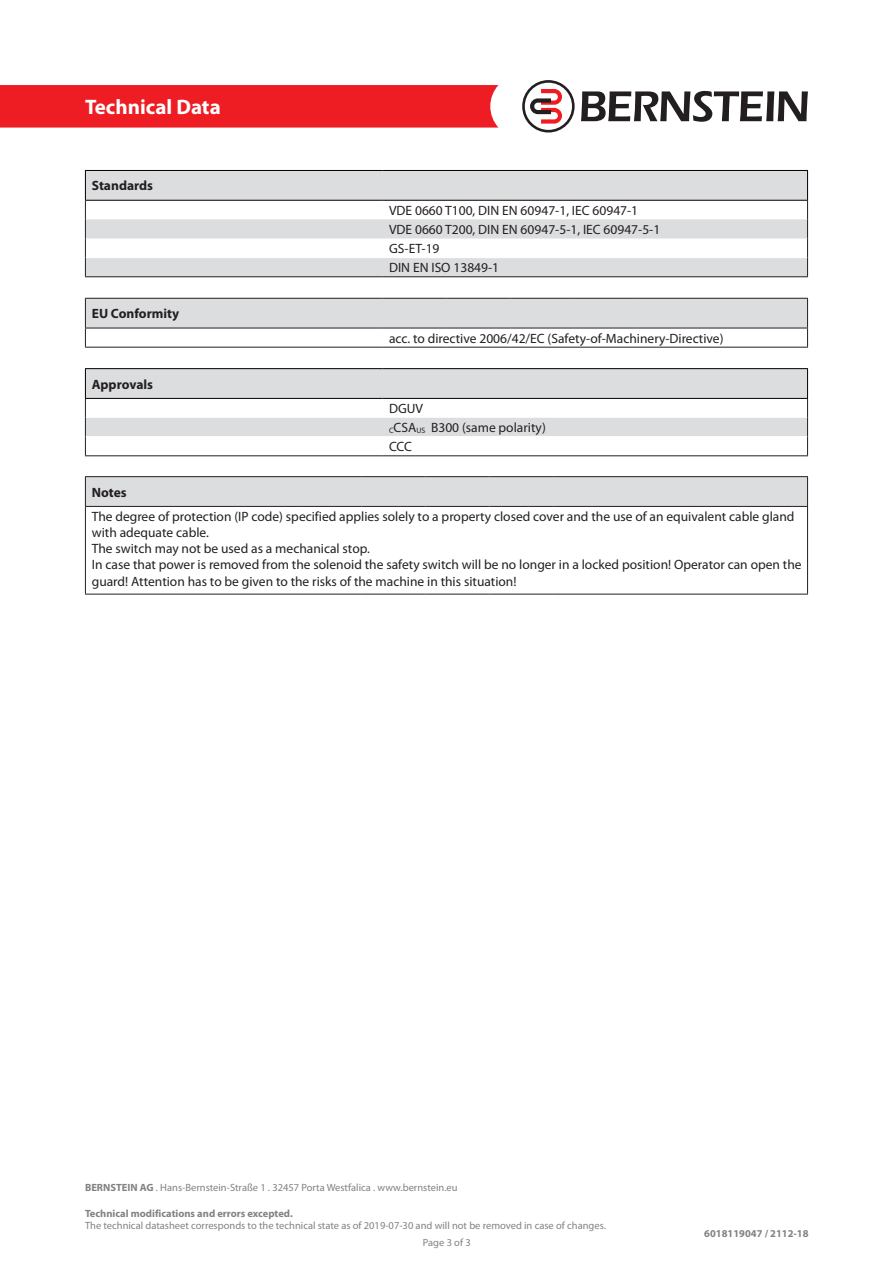
<style>
.page{position:relative;width:893px;height:1263px;background:#fff}
.page>*{position:absolute;margin:0;border:0;box-sizing:border-box;transform-origin:0 0}
.t1{font:700 21px "Myriad Pro";color:#fff}
.t2{font:13.5px/16.2px "Myriad Pro";color:#231f20}
.t3{font:700 13.5px "Myriad Pro";color:#231f20}
.t4{font:10.5px/16.8px "Myriad Pro";color:#808285}
.t5{font:700 10.5px "Myriad Pro";color:#808285}
.s1{font-weight:700}
</style>
<div class="page">
<div style="left:0;top:85px;width:498px;height:43px;background:#ee1d23"></div>
<svg style="left:581px;top:91px;width:227px;height:31px"></svg>
<svg style="left:522px;top:80px;width:53px;height:53px"></svg>
<svg style="left:86px;top:171px;width:721px;height:105px;fill:#dcdddf"></svg>
<hr style="left:85px;top:170px;width:298px;height:1px;background:#000">
<hr style="left:383px;top:170px;width:425px;height:1px;background:#000">
<hr style="left:85px;top:200px;width:298px;height:1px;background:#000">
<hr style="left:383px;top:200px;width:425px;height:1px;background:#000">
<hr style="left:86px;top:257px;width:297px;height:1px;background:#fff">
<hr style="left:383px;top:257px;width:424px;height:1px;background:#fff">
<svg style="left:85px;top:171px;width:1px;height:105px"></svg>
<svg style="left:807px;top:171px;width:1px;height:105px"></svg>
<hr style="left:85px;top:276px;width:298px;height:1px;background:#231f20">
<hr style="left:383px;top:276px;width:425px;height:1px;background:#231f20">
<svg style="left:85px;top:299px;width:723px;height:48px"></svg>
<hr style="left:85px;top:298px;width:298px;height:1px;background:#231f20">
<hr style="left:383px;top:298px;width:63px;height:1px;background:#231f20">
<hr style="left:446px;top:298px;width:64px;height:1px;background:#231f20">
<hr style="left:510px;top:298px;width:64px;height:1px;background:#231f20">
<hr style="left:574px;top:298px;width:64px;height:1px;background:#231f20">
<hr style="left:638px;top:298px;width:170px;height:1px;background:#231f20">
<hr style="left:85px;top:328px;width:298px;height:1px;background:#231f20">
<hr style="left:383px;top:328px;width:63px;height:1px;background:#231f20">
<hr style="left:446px;top:328px;width:64px;height:1px;background:#231f20">
<hr style="left:510px;top:328px;width:64px;height:1px;background:#231f20">
<hr style="left:574px;top:328px;width:64px;height:1px;background:#231f20">
<hr style="left:638px;top:328px;width:170px;height:1px;background:#231f20">
<hr style="left:85px;top:347px;width:298px;height:1px;background:#231f20">
<hr style="left:383px;top:347px;width:63px;height:1px;background:#231f20">
<hr style="left:446px;top:347px;width:64px;height:1px;background:#231f20">
<hr style="left:510px;top:347px;width:64px;height:1px;background:#231f20">
<hr style="left:574px;top:347px;width:64px;height:1px;background:#231f20">
<hr style="left:638px;top:347px;width:170px;height:1px;background:#231f20">
<svg style="left:85px;top:477px;width:723px;height:29px;background:#d9dadc"></svg>
<hr style="left:85px;top:507px;width:1px;height:87px;background:#231f20">
<hr style="left:807px;top:507px;width:1px;height:87px;background:#231f20">
<hr style="left:85px;top:476px;width:213px;height:1px;background:#231f20">
<hr style="left:298px;top:476px;width:64px;height:1px;background:#231f20">
<hr style="left:362px;top:476px;width:64px;height:1px;background:#231f20">
<hr style="left:426px;top:476px;width:63px;height:1px;background:#231f20">
<hr style="left:489px;top:476px;width:64px;height:1px;background:#231f20">
<hr style="left:553px;top:476px;width:255px;height:1px;background:#231f20">
<hr style="left:85px;top:506px;width:213px;height:1px;background:#231f20">
<hr style="left:298px;top:506px;width:64px;height:1px;background:#231f20">
<hr style="left:362px;top:506px;width:64px;height:1px;background:#231f20">
<hr style="left:426px;top:506px;width:63px;height:1px;background:#231f20">
<hr style="left:489px;top:506px;width:64px;height:1px;background:#231f20">
<hr style="left:553px;top:506px;width:255px;height:1px;background:#231f20">
<hr style="left:85px;top:594px;width:213px;height:1px;background:#231f20">
<hr style="left:298px;top:594px;width:64px;height:1px;background:#231f20">
<hr style="left:362px;top:594px;width:64px;height:1px;background:#231f20">
<hr style="left:426px;top:594px;width:63px;height:1px;background:#231f20">
<hr style="left:489px;top:594px;width:64px;height:1px;background:#231f20">
<hr style="left:553px;top:594px;width:255px;height:1px;background:#231f20">
<hr style="left:85px;top:368px;width:298px;height:1px;background:#000">
<hr style="left:383px;top:368px;width:425px;height:1px;background:#000">
<svg style="left:85px;top:369px;width:723px;height:86px"></svg>
<hr style="left:85px;top:455px;width:298px;height:1px;background:#231f20">
<hr style="left:383px;top:455px;width:425px;height:1px;background:#231f20">
<h1 class="t1" style="left:85px;top:93px;width:137px">Technical Data</h1>
<p class="t3" style="left:92px;top:177px;width:63px">Standards</p>
<p class="t3" style="left:92px;top:305px;width:89px">EU Conformity</p>
<p class="t3" style="left:92px;top:375px;width:63px">Approvals</p>
<p class="t2" style="left:389px;top:202px;width:251px">VDE 0660 T100, DIN EN 60947-1, IEC 60947-1</p>
<p class="t2" style="left:389px;top:221px;width:273px">VDE 0660 T200, DIN EN 60947-5-1, IEC 60947-5-1</p>
<p class="t2" style="left:389px;top:240px;width:52px">GS-ET-19</p>
<p class="t2" style="left:389px;top:259px;width:112px">DIN EN ISO 13849-1</p>
<p class="t2" style="left:389px;top:330px;width:336px">acc. to directive 2006/42/EC (Safety-of-Machinery-Directive)</p>
<p class="t2" style="left:389px;top:400px;width:35px">DGUV</p>
<p class="t2" style="left:389px;top:419px;width:158px"><sub>C</sub>CSA<sub>US</sub> B300 (same polarity)</p>
<p class="t2" style="left:389px;top:438px;width:24px">CCC</p>
<p class="t3" style="left:92px;top:483px;width:36px">Notes</p>
<p class="t2" style="left:92px;top:508px;width:704px">The degree of protection (IP code) specified applies solely to a property closed cover and the use of an equivalent cable gland with adequate cable.</p>
<p class="t2" style="left:92px;top:540px;width:280px">The switch may not be used as a mechanical stop.</p>
<p class="t2" style="left:92px;top:556px;width:711px">In case that power is removed from the solenoid the safety switch will be no longer in a locked position! Operator can open the guard! Attention has to be given to the risks of the machine in this situation!</p>
<p class="t4" style="left:85px;top:1179px;width:374px"><span class="s1">BERNSTEIN AG</span> . Hans-Bernstein-Straße 1 . 32457 Porta Westfalica . www.bernstein.eu</p>
<p class="t5" style="left:85px;top:1206px;width:209px">Technical modifications and errors excepted.</p>
<p class="t4" style="left:423px;top:1217px;width:184px;text-indent:-338px">The technical datasheet corresponds to the technical state as of 2019-07-30 and will not be removed in case of changes.<br>Page 3 of 3</p>
<p class="t5" style="left:704px;top:1227px;width:106px">6018119047 / 2112-18</p>
</div>
